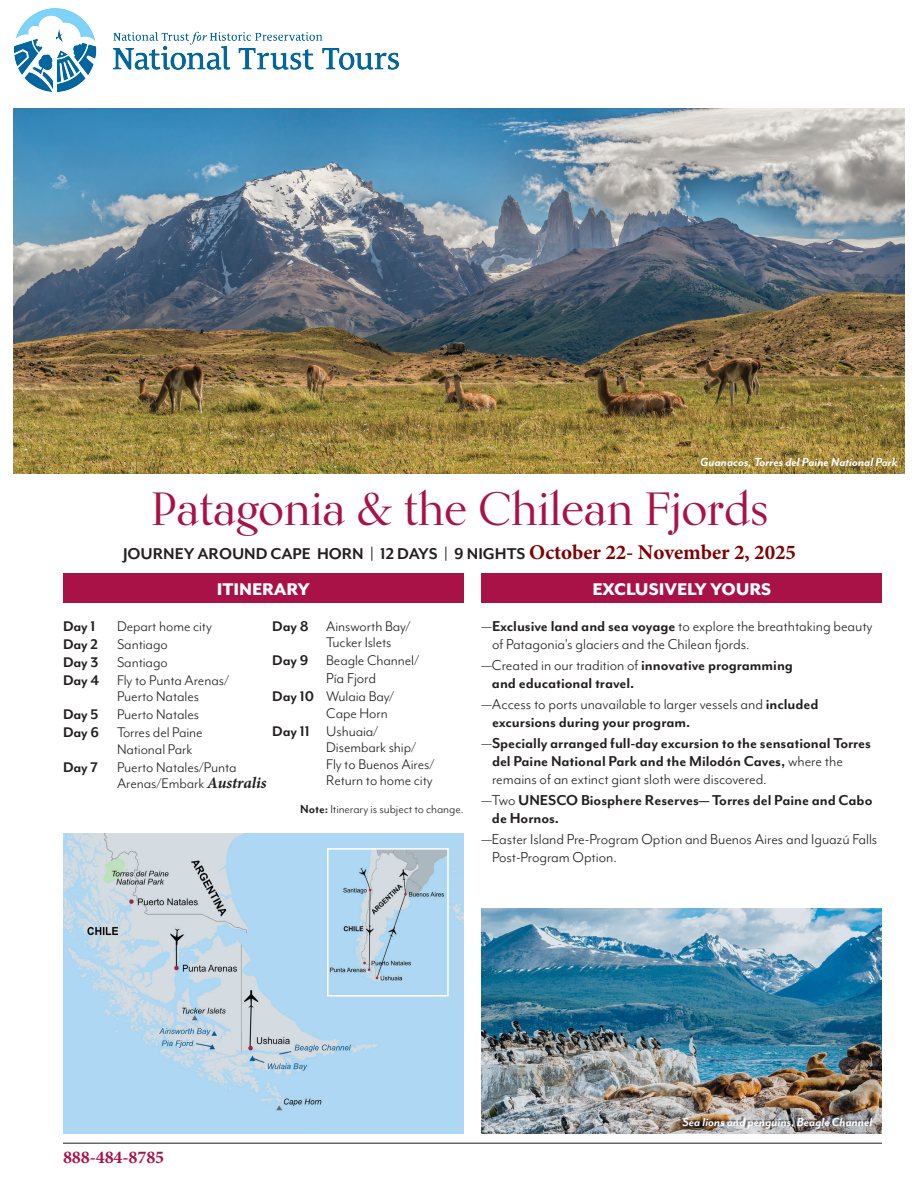
<style>
.page{position:relative;width:918px;height:1188px;background:#fff}
.page>*{position:absolute;margin:0;border:0;box-sizing:border-box;transform-origin:0 0}
.Program_Subtitle{font:500 46.5px "Kumlien Pro";letter-spacing:-.01em;color:#a81247}
.t1{font:800 19.5px "Mr Eaves Mod OT";letter-spacing:-.005em;color:#fff}
.Program_Subtitle-2{font:700 18px "Mr Eaves Mod OT";letter-spacing:-.005em;color:#231f20}
.t2{font:700 18px "Minion Pro";letter-spacing:-.005em;color:#a81247}
.Exclusively_Yours_bulleted_copy{font:700 16.5px/18px "Mr Eaves Mod OT";letter-spacing:-.005em;color:#231f20}
.Exclusively_Yours_bulleted_copy-2{font:16.5px/18px "Mr Eaves Mod OT";letter-spacing:-.005em;color:#231f20}
.Itinerary_PROP{font:16.5px "Mr Eaves Mod OT";letter-spacing:-.005em;color:#231f20}
.Itinerary_PROP-2{font:16.2px/16.5px "Mr Eaves Mod OT";letter-spacing:-.005em;color:#231f20}
.Itinerary_PROP-3{font:700 16.2px "Mr Eaves Mod OT";color:#231f20}
.Captions_white{font:italic 700 13.5px "Mr Eaves Mod OT";color:#fff}
.Itinerary_note{font:13.5px "Mr Eaves Mod OT";letter-spacing:-.005em;color:#231f20}
.s1{font-family:"Minion Pro";font-size:21px;color:#800000}
.s2{font-weight:700}
.s3{font-family:"Minion Pro";font-weight:700;font-style:italic}
.s4{font-weight:400}
</style>
<div class="page">
<img style="left:14px;top:108px;width:890px;height:365px">
<div style="left:482px;top:574px;width:400px;height:29px;background:#a81247"></div>
<img style="left:63px;top:833px;width:400px;height:301px">
<hr style="left:63px;top:1143px;width:819px;height:1px;background:#231f20">
<div style="left:63px;top:574px;width:401px;height:29px;background:#a81247"></div>
<img style="left:330px;top:851px;width:116px;height:143px">
<div style="left:327px;top:848px;width:122px;height:149px;border:2px solid #fff"></div>
<img style="left:482px;top:908px;width:400px;height:226px">
<div style="left:679px;top:1116px;width:192px;height:13px;background:#231f20;opacity:.66"></div>
<img style="left:14px;top:9px;width:385px;height:82px">
<p class="Captions_white" style="left:700px;top:455px;width:199px">Guanacos, Torres del Paine National Park</p>
<p class="Program_Subtitle" style="left:150px;top:480px;width:620px">Patagonia &amp; the Chilean Fjords</p>
<p class="Program_Subtitle-2" style="left:123px;top:543px;width:675px">JOURNEY AROUND CAPE HORN | 12 DAYS | 9 NIGHTS <span class="s1">October 22- November 2, 2025</span></p>
<p class="t1" style="left:217px;top:578px;width:94px">ITINERARY</p>
<p class="t1" style="left:592px;top:578px;width:180px">EXCLUSIVELY YOURS</p>
<p class="Itinerary_PROP-2" style="left:326px;top:618px;width:86px;text-indent:-54px"><span class="s2">Day 8</span> Ainsworth Bay/<br>Tucker Islets</p>
<p class="Itinerary_PROP-2" style="left:272px;top:652px;width:148px"><span class="s2">Day 9</span> Beagle Channel/</p>
<p class="Itinerary_PROP" style="left:326px;top:669px;width:51px">Pía Fjord</p>
<p class="Itinerary_PROP-2" style="left:326px;top:688px;width:69px;text-indent:-54px"><span class="s2">Day 10</span> Wulaia Bay/<br>Cape Horn</p>
<p class="Itinerary_PROP-2" style="left:326px;top:723px;width:110px;text-indent:-54px"><span class="s2">Day 11</span> Ushuaia/<br>Disembark ship/<br>Fly to Buenos Aires/<br>Return to home city</p>
<p class="Itinerary_note" style="left:300px;top:802px;width:165px"><span class="s2">Note:</span> Itinerary is subject to change.</p>
<p class="Itinerary_PROP-3" style="left:63px;top:617px;width:34px">Day 1</p>
<p class="Itinerary_PROP-2" style="left:117px;top:618px;width:96px">Depart home city</p>
<p class="Itinerary_PROP-2" style="left:63px;top:636px;width:106px"><span class="s2">Day 2</span> Santiago</p>
<p class="Itinerary_PROP-2" style="left:63px;top:654px;width:106px"><span class="s2">Day 3</span> Santiago</p>
<p class="Itinerary_PROP-2" style="left:117px;top:672px;width:113px;text-indent:-54px"><span class="s2">Day 4</span> Fly to Punta Arenas/<br>Puerto Natales</p>
<p class="Itinerary_PROP-2" style="left:63px;top:706px;width:138px"><span class="s2">Day 5</span> Puerto Natales</p>
<p class="Itinerary_PROP-2" style="left:117px;top:724px;width:87px;text-indent:-54px"><span class="s2">Day 6</span> Torres del Paine<br>National Park</p>
<p class="Itinerary_PROP-2" style="left:117px;top:759px;width:151px;text-indent:-54px"><span class="s2">Day 7</span> Puerto Natales/Punta<br>Arenas/Embark <span class="s3">Australis</span></p>
<p class="Exclusively_Yours_bulleted_copy-2" style="left:492px;top:617px;width:382px;text-indent:-10px">—<span class="s2">Exclusive land and sea voyage</span> to explore the breathtaking beauty of Patagonia's glaciers and the Chilean fjords.</p>
<p class="Exclusively_Yours_bulleted_copy" style="left:492px;top:656px;width:303px;text-indent:-10px"><span class="s4">—Created in our tradition of</span> innovative programming and educational travel.</p>
<p class="Exclusively_Yours_bulleted_copy-2" style="left:492px;top:695px;width:328px;text-indent:-11px">—Access to ports unavailable to larger vessels and <span class="s2">included excursions during your program.</span></p>
<p class="Exclusively_Yours_bulleted_copy" style="left:492px;top:734px;width:381px;text-indent:-10px"><span class="s4">—</span>Specially arranged full-day excursion to the sensational Torres del Paine National Park and the Milodón Caves, <span class="s4">where the remains of an extinct giant sloth were discovered.</span></p>
<p class="Exclusively_Yours_bulleted_copy" style="left:492px;top:791px;width:382px;text-indent:-10px"><span class="s4">—Two</span> UNESCO Biosphere Reserves— Torres del Paine and Cabo de Hornos.</p>
<p class="Exclusively_Yours_bulleted_copy-2" style="left:492px;top:830px;width:387px;text-indent:-10px">—Easter Island Pre-Program Option and Buenos Aires and Iguazú Falls<br>Post‑Program Option.</p>
<p class="t2" style="left:63px;top:1144px;width:103px">888-484-8785</p>
<p class="Captions_white" style="left:682px;top:1114px;width:191px">Sea lions and penguins, Beagle Channel</p>
</div>
